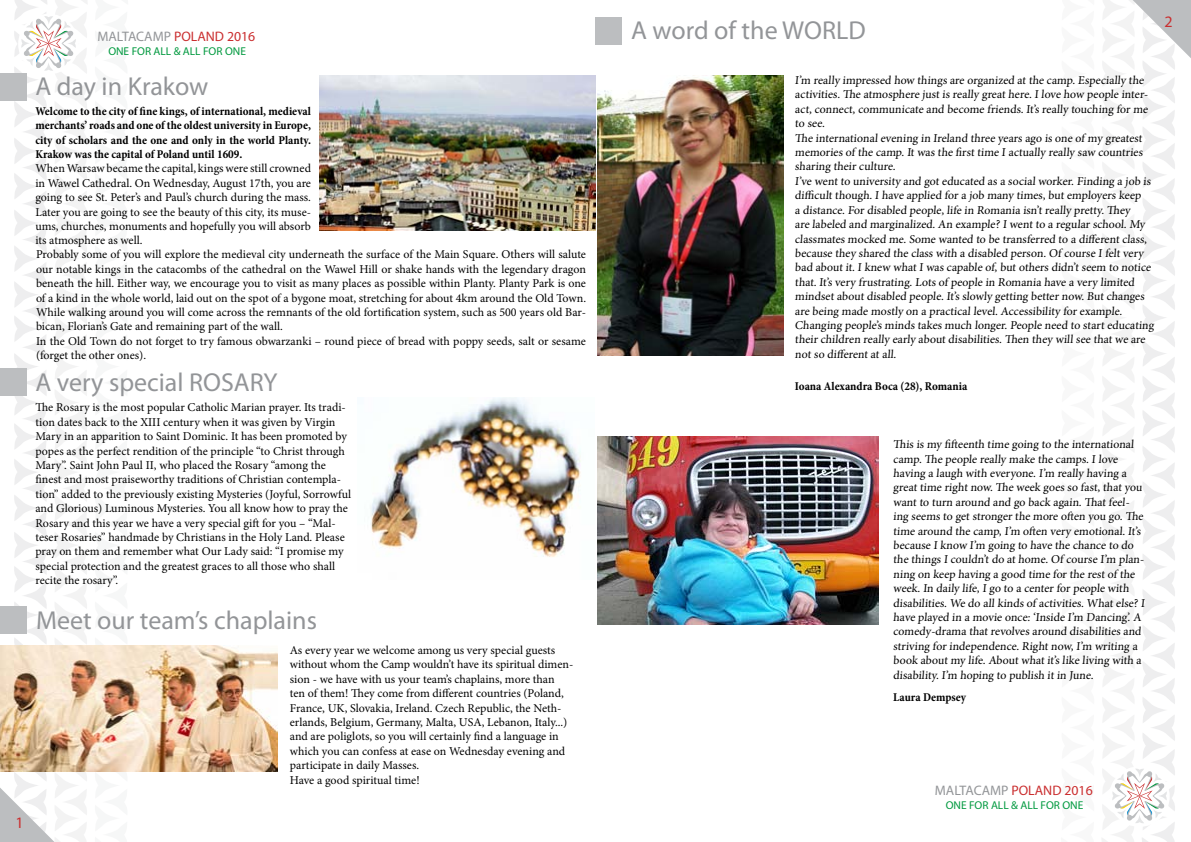
<style>
.page{position:relative;width:1191px;height:842px;background:#fff}
.page>*{position:absolute;margin:0;border:0;box-sizing:border-box;transform-origin:0 0}
.t1{font:26px "Myriad Pro";color:#939598}
.t2{font:16px "Myriad Pro";color:#ca2e2f}
.t3{font:13.8px "Myriad Pro";color:#ca2e2f}
.t4{font:12px/14.4px "Minion Pro";letter-spacing:-.005em;color:#000}
.t5{font:700 condensed 12px/14.4px "Minion Pro";color:#000;text-align:justify}
.t6{font:11.4px "Myriad Pro";color:#00993f}
.s1{color:#939598}
</style>
<div class="page">
<svg style="left:0;top:0;width:87px;height:842px"></svg>
<div style="left:595px;top:17px;width:27px;height:28px;background:#bcbec0"></div>
<svg style="left:1102px;top:0;width:89px;height:842px"></svg>
<img style="left:597px;top:76px;width:186px;height:280px">
<img style="left:319px;top:76px;width:276px;height:154px">
<div style="left:0;top:607px;width:27px;height:27px;background:#bcbec0"></div>
<div style="left:0;top:368px;width:27px;height:27px;background:#bcbec0"></div>
<div style="left:0;top:74px;width:27px;height:27px;background:#bcbec0"></div>
<img style="left:0;top:645px;width:278px;height:127px">
<img style="left:370px;top:398px;width:211px;height:159px">
<img style="left:597px;top:436px;width:282px;height:188px">
<h2 class="t2" style="left:16px;top:812px;width:10px">1</h2>
<p class="t3" style="left:98px;top:27px;width:159px"><span class="s1">MALTACAMP</span> POLAND 2016</p>
<p class="t6" style="left:108px;top:44px;width:139px">ONE FOR ALL &amp; ALL FOR ONE</p>
<h1 class="t1" style="left:35px;top:71px;width:174px">A day in Krakow</h1>
<p class="t5" style="left:35px;top:104px;width:277px">Welcome to the city of fine kings, of international, medieval merchants’ roads and one of the oldest university in Europe, city of scholars and the one and only in the world Planty.<br>Krakow was the capital of Poland until 1609.</p>
<p class="t4" style="left:35px;top:161px;width:277px;text-align:justify">When Warsaw became the capital, kings were still crowned in Wawel Cathedral. On Wednesday, August 17th, you are going to see St. Peter’s and Paul’s church during the mass.<br>Later you are going to see the beauty of this city, its muse&shy;ums, churches, monuments and hopefully you will absorb its atmosphere as well.</p>
<p class="t4" style="left:36px;top:247px;width:551px">Probably some of you will explore the medieval city underneath the surface of the Main Square. Others will salute our notable kings in the catacombs of the cathedral on the Wawel Hill or shake hands with the legendary dragon beneath the hill. Either way, we encourage you to visit as many places as possible within Planty. Planty Park is one of a kind in the whole world, laid out on the spot of a bygone moat, stretching for about 4km around the Old Town.<br>While walking around you will come across the remnants of the old fortification system, such as 500 years old Bar&shy;bican, Florian’s Gate and remaining part of the wall.<br>In the Old Town do not forget to try famous obwarzanki – round piece of bread with poppy seeds, salt or sesame (forget the other ones).</p>
<h1 class="t1" style="left:35px;top:367px;width:244px">A very special ROSARY</h1>
<p class="t4" style="left:35px;top:400px;width:317px">The Rosary is the most popular Catholic Marian prayer. Its tradi&shy;tion dates back to the XIII century when it was given by Virgin Mary in an apparition to Saint Dominic. It has been promoted by popes as the perfect rendition of the principle “to Christ through Mary”. Saint John Paul II, who placed the Rosary “among the finest and most praiseworthy traditions of Christian contempla&shy;tion” added to the previously existing Mysteries (Joyful, Sorrowful and Glorious) Luminous Mysteries. You all know how to pray the Rosary and this year we have a very special gift for you – “Mal&shy;teser Rosaries” handmade by Christians in the Holy Land. Please pray on them and remember what Our Lady said: “I promise my special protection and the greatest graces to all those who shall recite the rosary”.</p>
<h1 class="t1" style="left:36px;top:605px;width:282px">Meet our team’s chaplains</h1>
<p class="t4" style="left:290px;top:643px;width:285px">As every year we welcome among us very special guests without whom the Camp wouldn’t have its spiritual dimen&shy;sion - we have with us your team’s chaplains, more than<br>ten of them! They come from different countries (Poland, France, UK, Slovakia, Ireland. Czech Republic, the Neth&shy;erlands, Belgium, Germany, Malta, USA, Lebanon, Italy...) and are poliglots, so you will certainly find a language in which you can confess at ease on Wednesday evening and participate in daily Masses.<br>Have a good spiritual time!</p>
<h1 class="t1" style="left:631px;top:15px;width:236px">A word of the WORLD</h1>
<p class="t4" style="left:795px;top:73px;width:362px">I’m really impressed how things are organized at the camp. Especially the activities. The atmosphere just is really great here. I love how people inter&shy;act, connect, communicate and become friends. It’s really touching for me to see.<br>The international evening in Ireland three years ago is one of my greatest memories of the camp. It was the first time I actually really saw countries sharing their culture.<br>I’ve went to university and got educated as a social worker. Finding a job is difficult though. I have applied for a job many times, but employers keep<br>a distance. For disabled people, life in Romania isn’t really pretty. They<br>are labeled and marginalized. An example? I went to a regular school. My classmates mocked me. Some wanted to be transferred to a different class, because they shared the class with a disabled person. Of course I felt very bad about it. I knew what I was capable of, but others didn’t seem to notice that. It’s very frustrating. Lots of people in Romania have a very limited mindset about disabled people. It’s slowly getting better now. But changes are being made mostly on a practical level. Accessibility for example.<br>Changing people’s minds takes much longer. People need to start educating their children really early about disabilities. Then they will see that we are not so different at all.</p>
<p class="t5" style="left:795px;top:379px;width:174px">Ioana Alexandra Boca (28), Romania</p>
<h2 class="t2" style="left:1164px;top:11px;width:10px">2</h2>
<p class="t4" style="left:893px;top:437px;width:255px">This is my fifteenth time going to the international camp. The people really make the camps. I love having a laugh with everyone. I’m really having a great time right now. The week goes so fast, that you want to turn around and go back again. That feel&shy;ing seems to get stronger the more often you go. The time around the camp, I’m often very emotional. It’s because I know I’m going to have the chance to do the things I couldn’t do at home. Of course I’m plan&shy;ning on keep having a good time for the rest of the week. In daily life, I go to a center for people with disabilities. We do all kinds of activities. What else? I have played in a movie once: ‘Inside I’m Dancing’. A comedy-drama that revolves around disabilities and striving for independence. Right now, I’m writing a book about my life. About what it’s like living with a disability. I’m hoping to publish it in June.</p>
<p class="t5" style="left:893px;top:690px;width:74px">Laura Dempsey</p>
<p class="t3" style="left:935px;top:781px;width:159px"><span class="s1">MALTACAMP</span> POLAND 2016</p>
<p class="t6" style="left:945px;top:798px;width:139px">ONE FOR ALL &amp; ALL FOR ONE</p>
</div>
